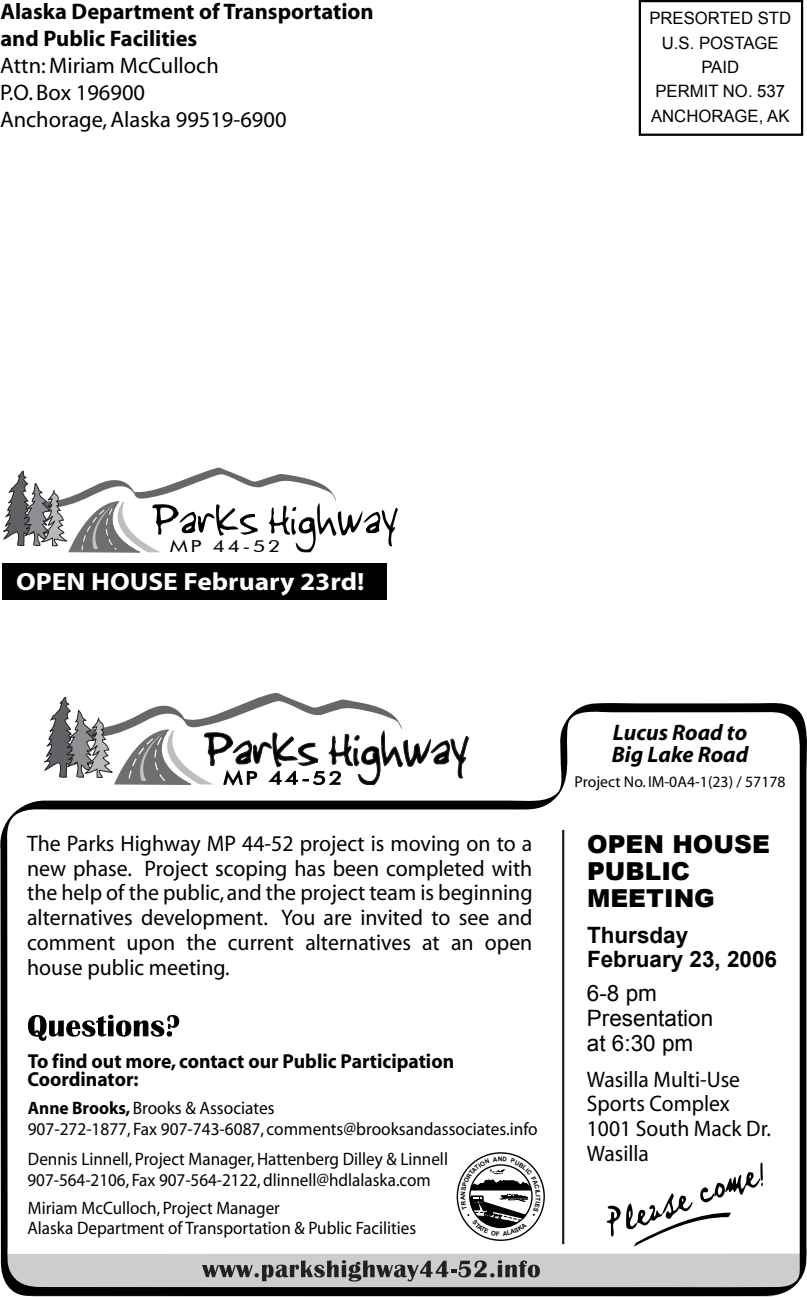
<style>
.page{position:relative;width:807px;height:1297px;background:#fff}
.page>*{position:absolute;margin:0;border:0;box-sizing:border-box;transform-origin:0 0}
.t1{font:700 24.97px "Myriad";color:#fff;scale:1.1 1}
.t2{font:900 24.75px/27px "Arial";color:#010101}
.t3{font:22.5px/24.8px "Myriad";color:#010101;text-align:justify}
.t4{font:22.5px/24.8px "Myriad";color:#010101;scale:.96 1}
.t5{font:700 22.5px/27px "Myriad";color:#010101}
.t6{font:22.5px/24.8px "Arial";color:#010101}
.t7{font:700 22.5px/24.8px "Arial";color:#010101}
.t8{font:italic 700 22.5px/22.5px "Myriad";color:#010101}
.t9{font:700 20.25px/18px "Myriad";color:#010101}
.t10{font:18px/20.2px "Myriad";color:#010101;scale:.95 1}
.t11{font:18px/20.2px "Myriad";color:#010101;scale:.96 1}
.t12{font:17.1px/24.3px "Arial";color:#010101;text-align:center}
.t13{font:16.43px "Futura BT";color:#010101;scale:1.31 1}
.t14{font:15.75px "Myriad";color:#010101}
.s1{font-weight:700}
</style>
<div class="page">
<svg style="left:0;top:699px;width:807px;height:574px"></svg>
<svg style="left:2px;top:1253px;width:803px;height:43px;background:#969696"></svg>
<svg style="left:28px;top:1014px;width:151px;height:26px"></svg>
<svg style="left:607px;top:1162px;width:156px;height:84px"></svg>
<hr style="left:562px;top:830px;width:2px;height:414px;background:#231f20">
<div style="left:3px;top:563px;width:384px;height:37px;background:#010101"></div>
<svg style="left:3px;top:467px;width:395px;height:86px"></svg>
<div style="left:639px;top:0;width:164px;height:136px;border:2px solid #010101"></div>
<svg style="left:460px;top:1156px;width:80px;height:79px"></svg>
<p class="t5" style="left:0;top:-1px;width:375px">Alaska Department of Transportation and Public Facilities</p>
<p class="t3" style="left:0;top:53px;width:288px;line-height:27px;text-align:left">Attn: Miriam McCulloch<br>P.O. Box 196900<br>Anchorage,Alaska 99519-6900</p>
<p class="t12" style="left:649px;top:6px;width:143px">PRESORTED STD<br>U.S. POSTAGE<br>PAID<br>PERMIT NO. 537<br>ANCHORAGE, AK</p>
<p class="t13" style="left:170px;top:536px;width:86px">MP 44-52</p>
<p class="t1" style="left:16px;top:569px;width:318px">OPEN HOUSE February 23rd!</p>
<p class="t3" style="left:27px;top:831px;width:507px">The Parks Highway MP 44-52 project is moving on to a new phase. Project scoping has been completed with the help of the public, and the project team is beginning alternatives development. You are invited to see and comment upon the current alternatives at an open house public meeting.</p>
<p class="t9" style="left:27px;top:1052px;width:428px">To find out more, contact our Public Participation<br>Coordinator:</p>
<p class="t11" style="left:28px;top:1098px;width:533px"><span class="s1">Anne Brooks,</span> Brooks &amp; Associates<br>907-272-1877, Fax 907-743-6087, comments@brooksandassociates.info</p>
<p class="t10" style="left:27px;top:1149px;width:444px">Dennis Linnell, Project Manager, Hattenberg Dilley &amp; Linnell<br>907-564-2106, Fax 907-564-2122, dlinnell@hdlalaska.com</p>
<p class="t10" style="left:27px;top:1198px;width:411px">Miriam McCulloch, Project Manager<br>Alaska Department of Transportation &amp; Public Facilities</p>
<p class="t8" style="left:612px;top:721px;width:138px">Lucus Road to<br>Big Lake Road</p>
<p class="t14" style="left:575px;top:773px;width:212px">Project No. IM-0A4-1(23) / 57178</p>
<p class="t2" style="left:587px;top:829px;width:184px">OPEN HOUSE<br>PUBLIC<br>MEETING</p>
<p class="t7" style="left:587px;top:923px;width:192px">Thursday<br>February 23, 2006</p>
<p class="t6" style="left:587px;top:981px;width:128px">6-8 pm<br>Presentation at 6:30 pm</p>
<p class="t4" style="left:587px;top:1067px;width:193px">Wasilla Multi-Use<br>Sports Complex<br>1001 South Mack Dr.<br>Wasilla</p>
</div>
